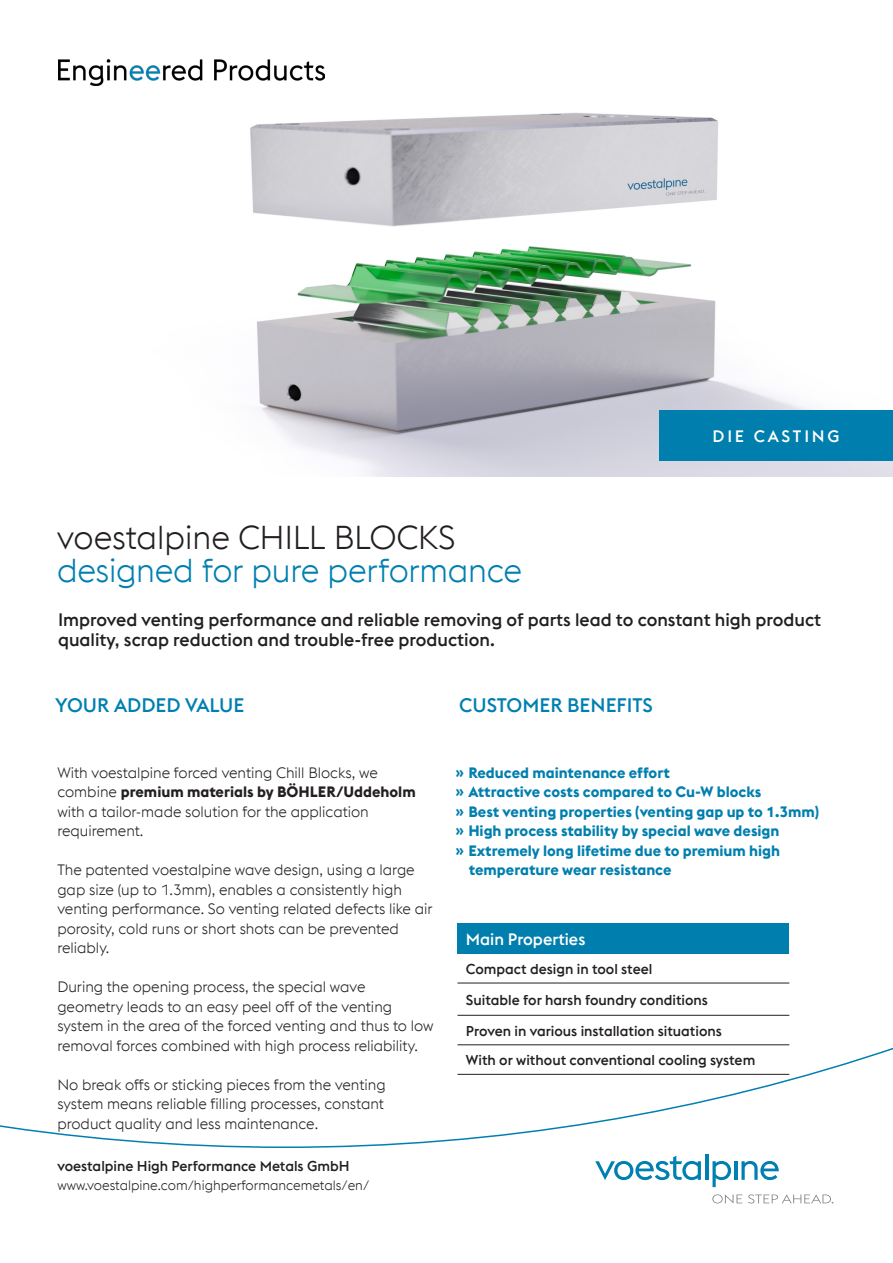
<style>
.page{position:relative;width:893px;height:1263px;background:#fff}
.page>*{position:absolute;margin:0;border:0;box-sizing:border-box;transform-origin:0 0}
.Headline{font:300 33px "voestalpine";letter-spacing:-.01em;color:#007fb1}
.Headline-2{font:300 33px "voestalpine";letter-spacing:-.005em;color:#231f20}
.Fließtext_Blocksatz{font:500 19.5px "voestalpine";color:#007fb1}
.Headline-3{font:500 18px/19.5px "voestalpine";color:#231f20}
.Fließtext_Blocksatz-2{font:500 16.5px "voestalpine";color:#fff}
.Headline-4{font:500 16.5px "voestalpine";letter-spacing:.17em;color:#fff}
.Fließtext_Linksbündig{font:300 15px/19.5px "voestalpine";color:#231f20}
.t1{font:700 15px/19.5px "voestalpine";color:#007fae}
.t2{font:500 14.25px "voestalpine";color:#231f20}
.t3{font:300 13.5px "voestalpine";color:#231f20}
.s1{font-weight:700}
</style>
<div class="page">
<img style="left:58px;top:59px;width:835px;height:418px">
<svg style="left:0;top:1045px;width:893px;height:103px"></svg>
<svg style="left:595px;top:1156px;width:106px;height:24px"></svg>
<hr style="left:705px;top:1154px;width:3px;height:26px;background:#007fb1">
<svg style="left:712px;top:1161px;width:19px;height:26px"></svg>
<hr style="left:734px;top:1161px;width:3px;height:19px;background:#007fb1">
<svg style="left:741px;top:1161px;width:38px;height:19px"></svg>
<svg style="left:712px;top:1194px;width:30px;height:9px"></svg>
<svg style="left:748px;top:1194px;width:85px;height:9px"></svg>
<div style="left:457px;top:923px;width:332px;height:30px;background:#007fae"></div>
<hr style="left:457px;top:983px;width:332px;height:1px;background:#231f20">
<hr style="left:457px;top:1015px;width:332px;height:1px;background:#231f20">
<hr style="left:457px;top:1044px;width:332px;height:1px;background:#231f20">
<hr style="left:457px;top:1074px;width:332px;height:1px;background:#231f20">
<img style="left:58px;top:60px;width:267px;height:26px">
<div style="left:659px;top:410px;width:234px;height:51px;background:#007fae"></div>
<p class="Headline-2" style="left:57px;top:519px;width:400px">voestalpine CHILL BLOCKS</p>
<p class="Headline" style="left:57px;top:552px;width:466px">designed for pure performance</p>
<p class="Headline-4" style="left:712px;top:427px;width:129px">DIE CASTING</p>
<p class="Headline-3" style="left:58px;top:610px;width:765px">Improved venting performance and reliable removing of parts lead to constant high product quality, scrap reduction and trouble-free production.</p>
<p class="Fließtext_Blocksatz" style="left:55px;top:694px;width:191px">YOUR ADDED VALUE</p>
<p class="Fließtext_Blocksatz" style="left:459px;top:694px;width:195px">CUSTOMER BENEFITS</p>
<p class="Fließtext_Linksbündig" style="left:57px;top:762px;width:360px">With voestalpine forced venting Chill Blocks, we combine <span class="s1">premium materials by BÖHLER/Uddeholm </span>with a tailor-made solution for the application requirement.</p>
<p class="Fließtext_Linksbündig" style="left:57px;top:860px;width:376px">The patented voestalpine wave design, using a large gap size (up to 1.3mm), enables a consistently high venting performance. So venting related defects like air porosity, cold runs or short shots can be prevented reliably.</p>
<p class="Fließtext_Linksbündig" style="left:57px;top:977px;width:378px">During the opening process, the special wave geometry leads to an easy peel off of the venting system in the area of the forced venting and thus to low removal forces combined with high process reliability.</p>
<p class="Fließtext_Linksbündig" style="left:57px;top:1074px;width:330px;text-align:justify">No break offs or sticking pieces from the venting system means reliable filling processes, constant product quality and less maintenance.</p>
<p class="t2" style="left:57px;top:1157px;width:294px">voestalpine High Performance Metals GmbH</p>
<p class="t3" style="left:57px;top:1178px;width:313px">www.voestalpine.com/highperformancemetals/en/</p>
<p class="t1" style="left:456px;top:762px;width:216px">ʺ Reduced maintenance effort</p>
<p class="t1" style="left:456px;top:782px;width:307px">ʺ Attractive costs compared to Cu-W blocks</p>
<p class="t1" style="left:456px;top:801px;width:365px">ʺ Best venting properties (venting gap up to 1.3mm)</p>
<p class="t1" style="left:456px;top:821px;width:325px">ʺ High process stability by special wave design</p>
<p class="t1" style="left:469px;top:840px;width:313px;text-indent:-13px">ʺ Extremely long lifetime due to premium high temperature wear resistance</p>
<p class="Fließtext_Blocksatz-2" style="left:466px;top:929px;width:121px">Main Properties</p>
<p class="t2" style="left:466px;top:960px;width:188px">Compact design in tool steel</p>
<p class="t2" style="left:466px;top:991px;width:244px">Suitable for harsh foundry conditions</p>
<p class="t2" style="left:466px;top:1022px;width:257px">Proven in various installation situations</p>
<p class="t2" style="left:466px;top:1052px;width:291px">With or without conventional cooling system</p>
</div>
